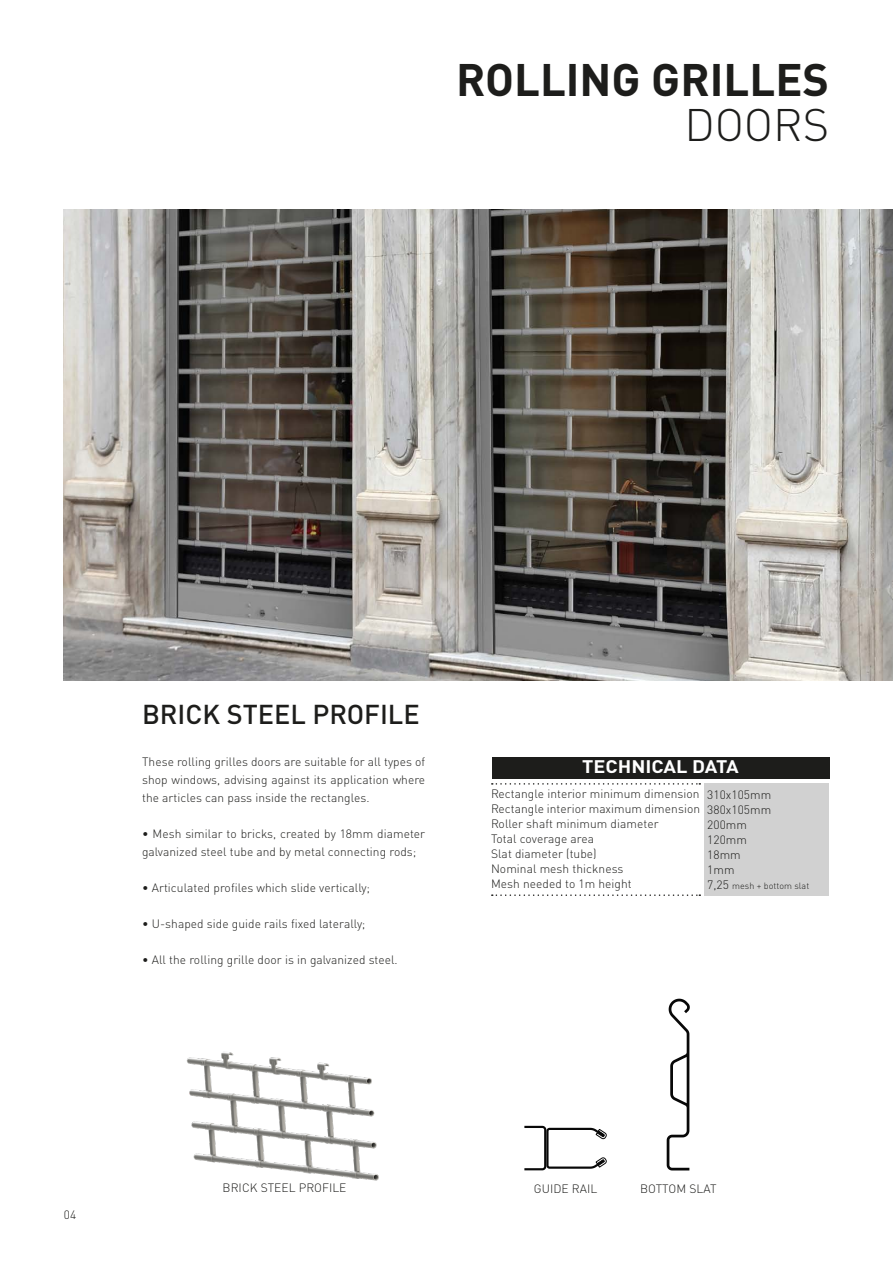
<style>
.page{position:relative;width:893px;height:1263px;background:#fff}
.page>*{position:absolute;margin:0;border:0;box-sizing:border-box;transform-origin:0 0}
.t1{font:700 45px "DIN Pro";color:#1d1d1b}
.t2{font:300 45px "DIN Pro";color:#1d1d1b}
.t3{font:500 27px "DIN Pro";color:#1d1d1b}
.t4{font:700 18px "DIN Pro";color:#fff;scale:1.1 1}
.t5{font:300 12px/15px "DIN Pro";letter-spacing:.005em;color:#1d1d1b}
.t6{font:300 9px "DIN Pro";letter-spacing:.005em;color:#1d1d1b}
.s1{font-size:12px}
</style>
<div class="page">
<img style="left:64px;top:210px;width:829px;height:470px">
<img style="left:186px;top:1052px;width:193px;height:129px">
<svg style="left:667px;top:999px;width:23px;height:171px"></svg>
<svg style="left:524px;top:1126px;width:83px;height:44px"></svg>
<svg style="left:492px;top:783px;width:208px;height:2px"></svg>
<svg style="left:492px;top:894px;width:208px;height:2px"></svg>
<div style="left:705px;top:784px;width:124px;height:112px;background:#d1d1d1"></div>
<div style="left:492px;top:757px;width:337px;height:22px;background:#1d1d1b"></div>
<h1 class="t1" style="left:456px;top:42px;width:375px">ROLLING GRILLES</h1>
<h1 class="t2" style="left:684px;top:90px;width:146px">DOORS</h1>
<h2 class="t3" style="left:142px;top:692px;width:279px">BRICK STEEL PROFILE</h2>
<p class="t5" style="left:142px;top:752px;width:285px;line-height:18px;text-align:justify">These rolling grilles doors are suitable for all types of shop windows, advising against its application where the articles can pass inside the rectangles.</p>
<p class="t5" style="left:142px;top:824px;width:285px;line-height:18px">• Mesh similar to bricks, created by 18mm diameter galvanized steel tube and by metal connecting rods;</p>
<p class="t5" style="left:142px;top:879px;width:229px">• Articulated profiles which slide vertically;</p>
<p class="t5" style="left:142px;top:915px;width:225px">• U-shaped side guide rails fixed laterally;</p>
<p class="t5" style="left:142px;top:951px;width:257px">• All the rolling grille door is in galvanized steel.</p>
<h3 class="t4" style="left:582px;top:752px;width:144px">TECHNICAL DATA</h3>
<p class="t5" style="left:707px;top:786px;width:66px">310x105mm<br>380x105mm<br>200mm<br>120mm<br>18mm<br>1mm</p>
<p class="t6" style="left:707px;top:879px;width:104px"><span class="s1">7,25</span> mesh + bottom slat</p>
<p class="t5" style="left:491px;top:785px;width:211px">Rectangle interior minimum dimension<br>Rectangle interior maximum dimension<br>Roller shaft minimum diameter<br>Total coverage area<br>Slat diameter (tube)<br>Nominal mesh thickness<br>Mesh needed to 1m height</p>
<p class="t5" style="left:64px;top:1206px;width:14px">04</p>
<p class="t5" style="left:223px;top:1179px;width:125px">BRICK STEEL PROFILE</p>
<p class="t5" style="left:534px;top:1180px;width:65px">GUIDE RAIL</p>
<p class="t5" style="left:640px;top:1180px;width:78px">BOTTOM SLAT</p>
</div>
